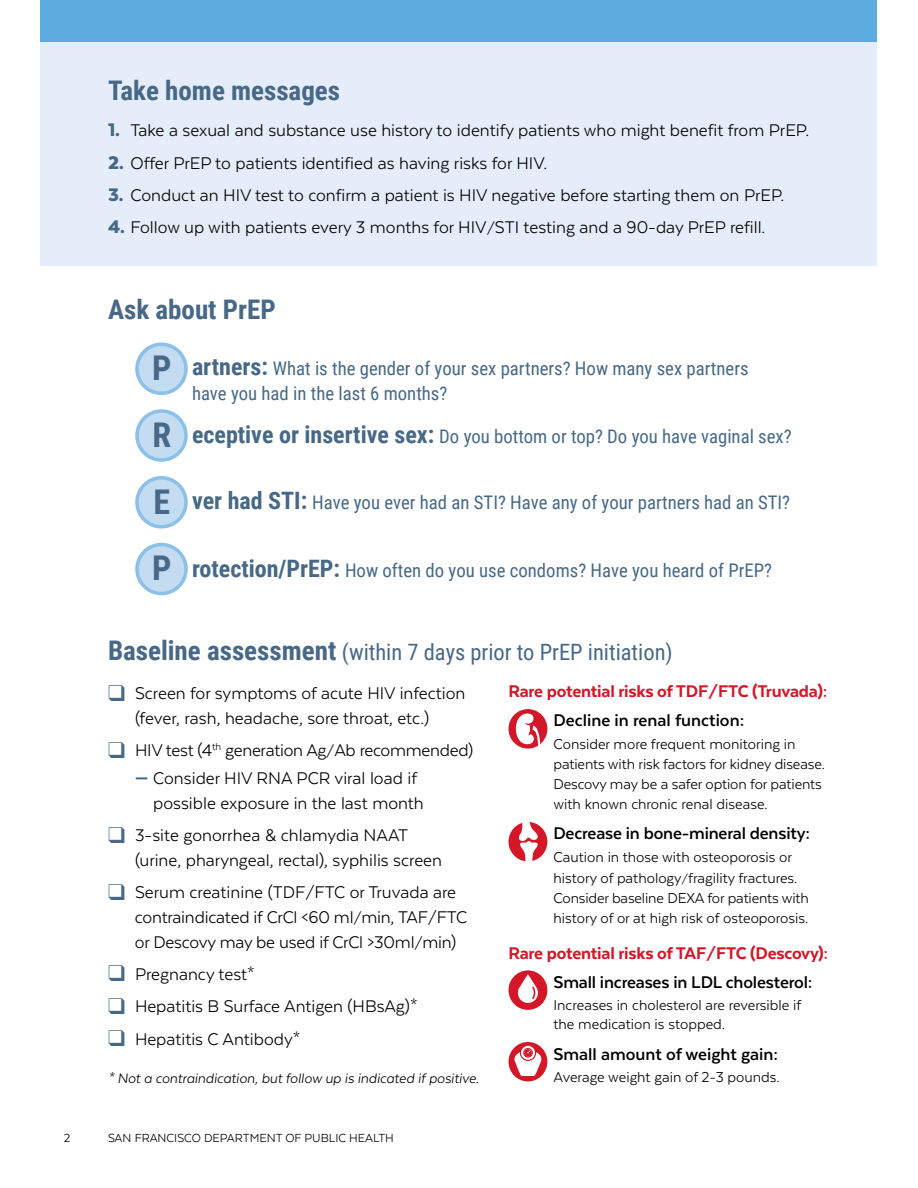
<style>
.page{position:relative;width:918px;height:1188px;background:#fff}
.page>*{position:absolute;margin:0;border:0;box-sizing:border-box;transform-origin:0 0}
.t1{font:700 34.05px "Roboto Condensed";color:#476886}
.t2{font:700 27px "Roboto Condensed";color:#476886}
.t3{font:22.5px "Roboto Condensed";color:#476886}
.t4{font:19.5px/24.8px "Texta";color:#000}
.t5{font:800 19.5px/29.1px "Texta";letter-spacing:-.01em;color:#d31729}
.t6{font:700 19.5px "Texta";letter-spacing:-.01em;color:#000}
.t7{font:18.75px/24.8px "Roboto Condensed";color:#476886}
.t8{font:16.5px/20.2px "Texta";color:#000}
.t9{font:italic 15.75px "Texta";letter-spacing:-.005em;color:#000}
.t10{font:13.5px "Texta";color:#000}
.s1{font-weight:900;font-size:21px;color:#476886}
.s2{font-size:15px}
.s3{font-weight:700;font-size:24px}
.s4{font-weight:700;font-size:34.05px}
.s5{font-weight:700;font-size:27px}
.s6{color:#476886}
.s7{font-weight:800;color:#42658b}
.s8{font-size:16.5px}
.s9{font-weight:700;color:#000}
.s10{color:#000}
.s11{font-weight:800}
.s12{font-size:12px}
</style>
<div class="page">
<div style="left:40px;top:0;width:838px;height:42px;background:#5cacdf"></div>
<div style="left:40px;top:42px;width:838px;height:224px;background:#e4edf9"></div>
<div style="left:137px;top:344px;width:49px;height:49px;background:#c4dcf2;border-radius:50%"></div>
<div style="left:135px;top:343px;width:53px;height:52px;border:4px solid #8dc0e8;border-radius:50%"></div>
<div style="left:137px;top:411px;width:49px;height:49px;background:#c4dcf2;border-radius:50%"></div>
<div style="left:135px;top:409px;width:53px;height:53px;border:4px solid #8dc0e8;border-radius:50%"></div>
<div style="left:137px;top:478px;width:49px;height:49px;background:#c4dcf2;border-radius:50%"></div>
<div style="left:135px;top:476px;width:53px;height:53px;border:4px solid #8dc0e8;border-radius:50%"></div>
<div style="left:137px;top:545px;width:49px;height:49px;background:#c4dcf2;border-radius:50%"></div>
<div style="left:135px;top:543px;width:53px;height:52px;border:4px solid #8dc0e8;border-radius:50%"></div>
<div style="left:508px;top:709px;width:39px;height:40px;background:#d31729;border-radius:50%"></div>
<svg style="left:516px;top:713px;width:24px;height:34px"></svg>
<div style="left:508px;top:822px;width:39px;height:39px;background:#d31729;border-radius:50%"></div>
<svg style="left:519px;top:822px;width:19px;height:40px"></svg>
<div style="left:508px;top:970px;width:39px;height:40px;background:#d31729;border-radius:50%"></div>
<svg style="left:518px;top:974px;width:20px;height:29px"></svg>
<div style="left:508px;top:1042px;width:39px;height:39px;background:#d31729;border-radius:50%"></div>
<svg style="left:514px;top:1046px;width:28px;height:30px"></svg>
<h2 class="t2" style="left:108px;top:72px;width:234px">Take home messages</h2>
<p class="t4" style="left:108px;top:118px;width:703px"><span class="s1">1.</span> Take a sexual and substance use history to identify patients who might benefit from PrEP.</p>
<p class="t4" style="left:108px;top:150px;width:441px"><span class="s1">2.</span> Offer PrEP to patients identified as having risks for HIV.</p>
<p class="t4" style="left:108px;top:182px;width:678px"><span class="s1">3.</span> Conduct an HIV test to confirm a patient is HIV negative before starting them on PrEP.</p>
<p class="t4" style="left:108px;top:215px;width:659px"><span class="s1">4.</span> Follow up with patients every 3 months for HIV<span class="s2">/</span>STI testing and a 90-day PrEP refill.</p>
<h2 class="t2" style="left:108px;top:291px;width:169px">Ask about PrEP</h2>
<p class="t7" style="left:192px;top:355px;width:558px"><span class="s3">artners:</span> What is the gender of your sex partners? How many sex partners have you had in the last 6 months?</p>
<h1 class="t1" style="left:152px;top:344px;width:21px">P</h1>
<p class="t7" style="left:152px;top:424px;width:641px"><span class="s4">R</span> <span class="s3">eceptive or insertive sex:</span> Do you bottom or top? Do you have vaginal sex?</p>
<p class="t7" style="left:154px;top:490px;width:638px"><span class="s4">E</span> <span class="s3">ver had STI:</span> Have you ever had an STI? Have any of your partners had an STI?</p>
<p class="t7" style="left:152px;top:557px;width:621px"><span class="s4">P</span> <span class="s3">rotection/PrEP:</span> How often do you use condoms? Have you heard of PrEP?</p>
<p class="t3" style="left:108px;top:636px;width:566px"><span class="s5">Baseline assessment</span> (within 7 days prior to PrEP initiation)</p>
<p class="t4" style="left:108px;top:681px;width:359px;text-align:center"><span class="s6">❑</span> Screen for symptoms of acute HIV infection (fever, rash, headache, sore throat, etc.)</p>
<p class="t4" style="left:108px;top:738px;width:367px"><span class="s6">❑</span> HIV test (4<sup>th</sup> generation Ag<span class="s2">/</span>Ab recommended)</p>
<p class="t4" style="left:153px;top:766px;width:272px;text-indent:-18px"><span class="s7">—</span> Consider HIV RNA PCR viral load if possible exposure in the last month</p>
<p class="t4" style="left:135px;top:823px;width:309px;text-indent:-27px"><span class="s6">❑</span> 3-site gonorrhea &amp; chlamydia NAAT (urine, pharyngeal, rectal), syphilis screen</p>
<p class="t4" style="left:135px;top:880px;width:334px;text-indent:-27px"><span class="s6">❑</span> Serum creatinine (TDF<span class="s8">/</span>FTC or Truvada are contraindicated if CrCl &lt;60 ml<span class="s2">/</span>min, TAF<span class="s8">/</span>FTC or Descovy may be used if CrCl &gt;30ml<span class="s2">/</span>min)</p>
<p class="t4" style="left:108px;top:962px;width:148px"><span class="s6">❑</span> Pregnancy test*</p>
<p class="t4" style="left:108px;top:994px;width:311px"><span class="s6">❑</span> Hepatitis B Surface Antigen (HBsAg)*</p>
<p class="t4" style="left:108px;top:1026px;width:194px"><span class="s6">❑</span> Hepatitis C Antibody*</p>
<p class="t9" style="left:108px;top:1071px;width:372px">* Not a contraindication, but follow up is indicated if positive.</p>
<p class="t10" style="left:64px;top:1131px;width:8px">2</p>
<p class="t10" style="left:108px;top:1131px;width:287px">SAN FRANCISCO DEPARTMENT OF PUBLIC HEALTH</p>
<p class="t5" style="left:554px;top:676px;width:275px;text-indent:-45px">Rare potential risks of TDF<span class="s8">/</span>FTC (Truvada):<br><span class="s9">Decline in renal function</span><span class="s10">:</span></p>
<p class="t8" style="left:554px;top:733px;width:273px">Consider more frequent monitoring in patients with risk factors for kidney disease.<br>Descovy may be a safer option for patients with known chronic renal disease.</p>
<p class="t6" style="left:554px;top:824px;width:258px">Decrease in bone-mineral density<span class="s11">:</span></p>
<p class="t8" style="left:554px;top:847px;width:257px">Caution in those with osteoporosis or history of pathology<span class="s12">/</span>fragility fractures.<br>Consider baseline DEXA for patients with history of or at high risk of osteoporosis.</p>
<p class="t5" style="left:554px;top:938px;width:276px;text-indent:-45px">Rare potential risks of TAF<span class="s8">/</span>FTC (Descovy):<br><span class="s9">Small increases in LDL cholesterol</span><span class="s10">:</span></p>
<p class="t8" style="left:553px;top:995px;width:249px;line-height:19.5px">Increases in cholesterol are reversible if the medication is stopped.</p>
<p class="t6" style="left:553px;top:1044px;width:226px">Small amount of weight gain<span class="s11">:</span></p>
<p class="t8" style="left:553px;top:1067px;width:228px">Average weight gain of 2-3 pounds.</p>
</div>
